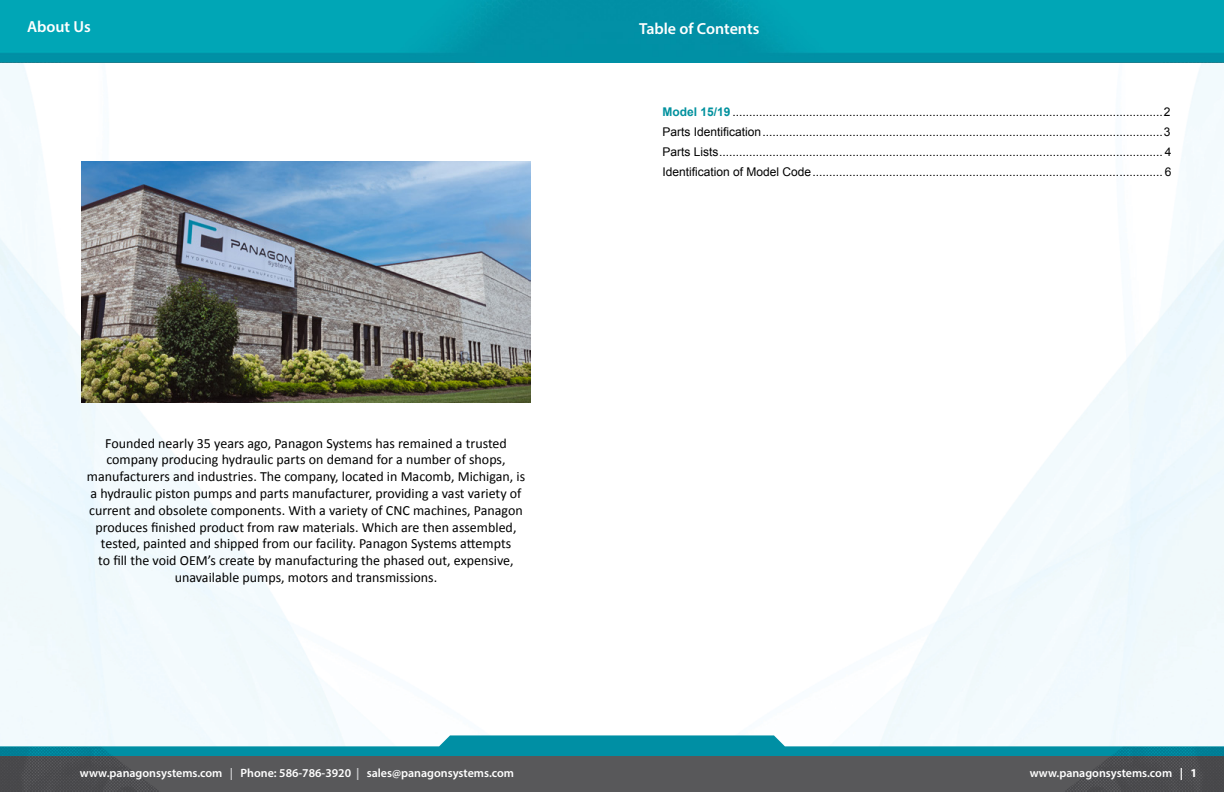
<style>
.page{position:relative;width:1224px;height:792px;background:#fff}
.page>*{position:absolute;margin:0;border:0;box-sizing:border-box;transform-origin:0 0}
.t1{font:600 16px "Myriad Pro";color:#fff}
.t2{font:14px/16.8px "Calibri";color:#000;text-align:center}
.t3{font:12px/20px "Arial";color:#000;text-align:justify}
.t4{font:600 12px "Myriad Pro";color:#fff}
.s1{font-weight:700;color:#c7c8ca}
.s2{font-weight:700;color:#00919e}
.s3{font-weight:700}
</style>
<div class="page">
<img style="left:0;top:62px;width:1224px;height:673px">
<div style="left:612px;top:757px;width:612px;height:35px;background:#58585a"></div>
<img style="left:0;top:0;width:1224px;height:62px">
<img style="left:1065px;top:780px;width:159px;height:12px">
<svg style="left:0;top:735px;width:1224px;height:45px"></svg>
<div style="left:0;top:757px;width:612px;height:35px;background:#58585a"></div>
<img style="left:0;top:747px;width:172px;height:45px">
<img style="left:81px;top:161px;width:450px;height:242px">
<h1 class="t1" style="left:27px;top:16px;width:65px">About Us</h1>
<p class="t2" style="left:87px;top:434px;width:440px">Founded nearly 35 years ago, Panagon Systems has remained a trusted company producing hydraulic parts on demand for a number of shops, manufacturers and industries. The company, located in Macomb, Michigan, is a hydraulic piston pumps and parts manufacturer, providing a vast variety of current and obsolete components. With a variety of CNC machines, Panagon produces finished product from raw materials. Which are then assembled, tested, painted and shipped from our facility. Panagon Systems attempts<br>to fill the void OEM’s create by manufacturing the phased out, expensive, unavailable pumps, motors and transmissions.</p>
<p class="t4" style="left:80px;top:765px;width:436px">www.panagonsystems.com <span class="s1">|</span> Phone: 586-786-3920 <span class="s1">|</span> sales@panagonsystems.com</p>
<h1 class="t1" style="left:639px;top:19px;width:122px">Table of Contents</h1>
<p class="t3" style="left:662px;top:102px;width:511px"><span class="s2">Model 15/19</span> .................................................................................................................................2<br>Parts Identification........................................................................................................................3<br>Parts Lists..................................................................................................................................... 4<br>Identification of Model Code......................................................................................................... 6</p>
<p class="t4" style="left:1030px;top:765px;width:169px">www.panagonsystems.com <span class="s3">| 1</span></p>
</div>
